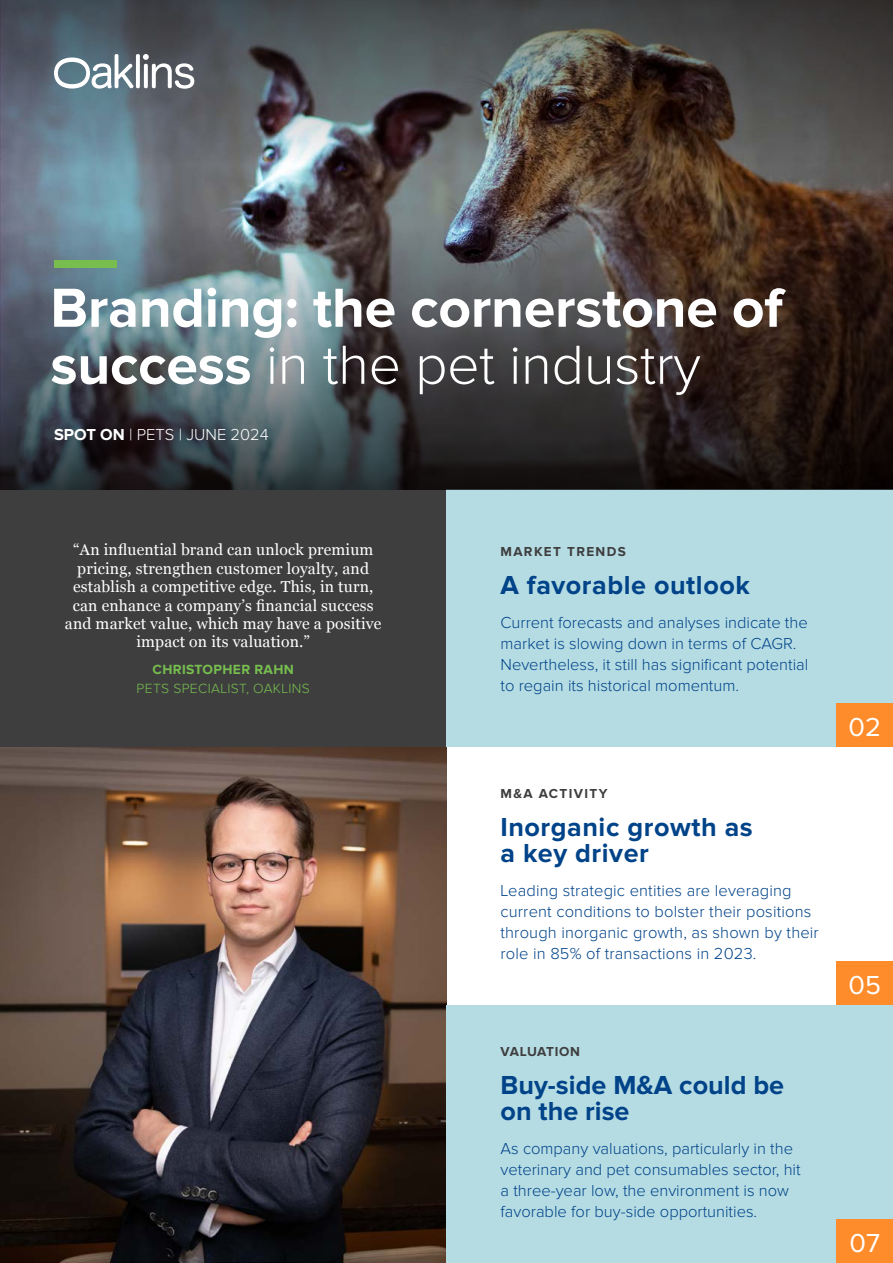
<style>
.page{position:relative;width:893px;height:1263px;background:#fff}
.page>*{position:absolute;margin:0;border:0;box-sizing:border-box;transform-origin:0 0}
.t1{font:700 57px/57px "Proxima Nova";letter-spacing:-.005em;color:#fff}
.t2{font:700 27px/25.5px "Proxima Nova";letter-spacing:.02em;color:#004389}
.t3{font:700 27px/25.5px "Proxima Nova";color:#004389}
._07_pullout_quote{font:27px "Proxima Nova";color:#fff}
.t4{font:300 16.5px/21px "Proxima Nova";color:#004389}
.t5{font:300 16.5px "Proxima Nova";color:#fff}
.t6{font:15.75px/18.5px "Georgia";letter-spacing:.01em;color:#fff;text-align:center}
.t7{font:300 13.8px "Proxima Nova";letter-spacing:.025em;color:#77be4e}
.t8{font:700 13.8px "Proxima Nova";letter-spacing:.025em;color:#77be4e}
.t9{font:700 13.5px "Proxima Nova";letter-spacing:.1em;color:#3e3e3f}
.t10{font:700 13.5px "Proxima Nova";letter-spacing:.04em;color:#3e3e3f}
.s1{font-weight:300}
.s2{font-weight:700}
</style>
<div class="page">
<img style="left:0;top:747px;width:446px;height:516px">
<div style="left:446px;top:1005px;width:447px;height:258px;background:#b6dce3"></div>
<div style="left:0;top:489px;width:446px;height:258px;background:#3e3e3f"></div>
<img style="left:0;top:165px;width:893px;height:59px">
<div style="left:446px;top:489px;width:447px;height:258px;background:#b6dce3"></div>
<div style="left:837px;top:704px;width:56px;height:43px;background:#ff8c2b"></div>
<div style="left:837px;top:962px;width:56px;height:43px;background:#ff8c2b"></div>
<div style="left:837px;top:1220px;width:56px;height:43px;background:#ff8c2b"></div>
<img style="left:0;top:0;width:893px;height:165px">
<svg style="left:0;top:224px;width:893px;height:265px;background:#424345"></svg>
<svg style="left:54px;top:54px;width:140px;height:35px"></svg>
<div style="left:54px;top:260px;width:63px;height:8px;background:#77be4e"></div>
<p class="t1" style="left:50px;top:281px;width:734px">Branding: the cornerstone of success <span class="s1">in the pet industry</span></p>
<p class="t5" style="left:54px;top:426px;width:216px"><span class="s2">SPOT ON</span> | PETS | JUNE 2024</p>
<p class="t6" style="left:65px;top:540px;width:318px">“An influential brand can unlock premium pricing, strengthen customer loyalty, and establish a competitive edge. This, in turn, can enhance a company’s financial success and market value, which may have a positive impact on its valuation.”</p>
<p class="t8" style="left:153px;top:662px;width:143px">CHRISTOPHER RAHN</p>
<p class="t7" style="left:137px;top:682px;width:175px">PETS SPECIALIST, OAKLINS</p>
<p class="t9" style="left:500px;top:544px;width:127px">MARKET TRENDS</p>
<p class="t2" style="left:500px;top:573px;width:251px">A favorable outlook</p>
<p class="t4" style="left:500px;top:613px;width:309px">Current forecasts and analyses indicate the market is slowing down in terms of CAGR.<br>Nevertheless, it still has significant potential to regain its historical momentum.</p>
<p class="t9" style="left:500px;top:786px;width:108px">M&amp;A ACTIVITY</p>
<p class="t2" style="left:500px;top:815px;width:254px">Inorganic growth as a key driver</p>
<p class="t4" style="left:500px;top:880px;width:320px">Leading strategic entities are leveraging current conditions to bolster their positions through inorganic growth, as shown by their role in 85% of transactions in 2023.</p>
<p class="t10" style="left:500px;top:1044px;width:81px">VALUATION</p>
<p class="t3" style="left:500px;top:1073px;width:285px">Buy-side M&amp;A could be on the rise</p>
<p class="t4" style="left:500px;top:1138px;width:302px">As company valuations, particularly in the veterinary and pet consumables sector, hit a three-year low, the environment is now favorable for buy-side opportunities.</p>
<p class="_07_pullout_quote" style="left:848px;top:712px;width:34px">02</p>
<p class="_07_pullout_quote" style="left:848px;top:969px;width:34px">05</p>
<p class="_07_pullout_quote" style="left:849px;top:1227px;width:32px">07</p>
</div>
